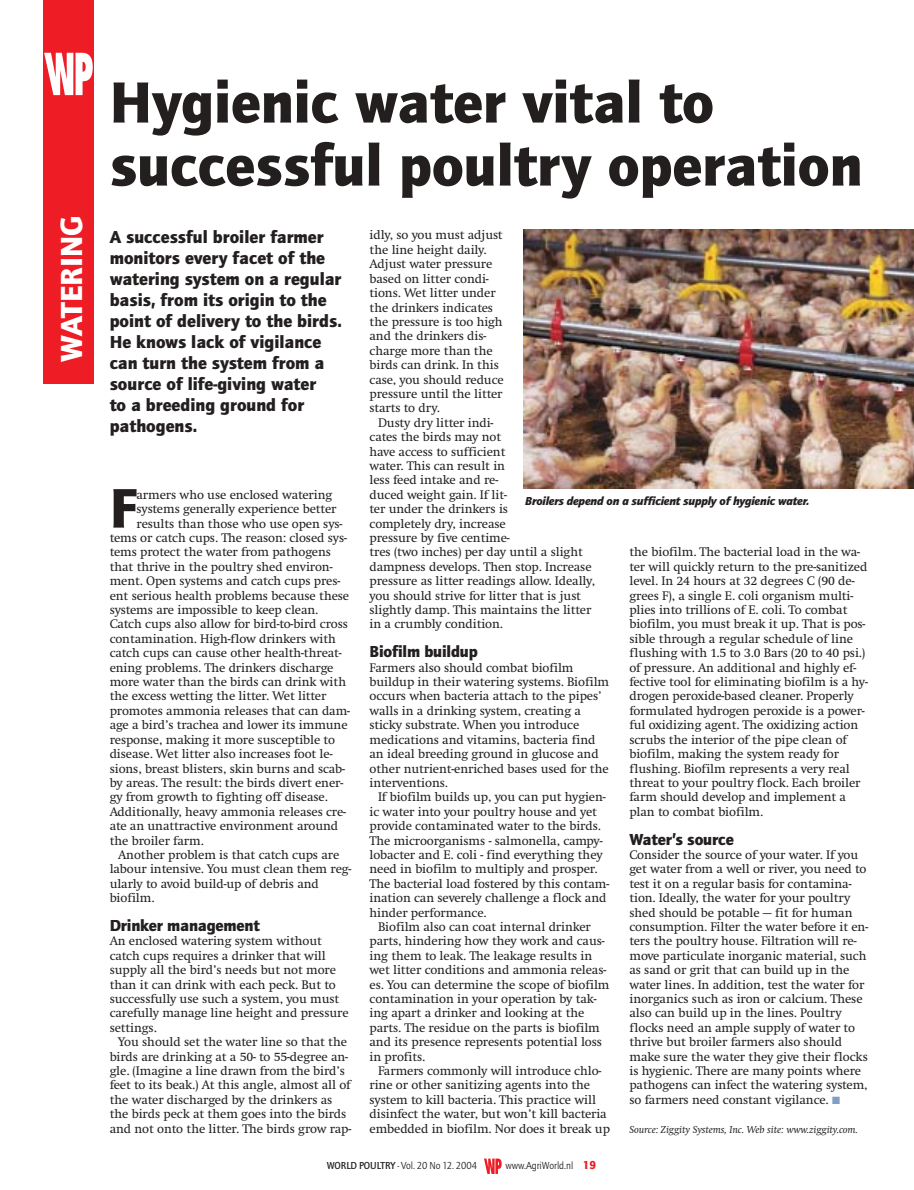
<style>
.page{position:relative;width:914px;height:1190px;background:#fff}
.page>*{position:absolute;margin:0;border:0;box-sizing:border-box;transform-origin:0 0}
.t1{font:900 60px/63px "Quay Itc T";color:#231f1f}
.t2{font:900 57.6px "Quay Itc T";color:#231f1f}
.t3{font:900 31.5px "Quay Itc T";color:#fff}
.t4{font:900 18px/21px "Quay Itc T";color:#231f1f}
.t5{font:900 16.5px "Quay Itc T";letter-spacing:-.01em;color:#231f1f}
.t6{font:12.9px/14.4px "Swift";letter-spacing:-.01em;color:#231f1f}
.t7{font:italic 900 12px "Quay Itc T";letter-spacing:-.015em;color:#231f1f}
.t8{font:italic 10.5px "Swift";letter-spacing:-.01em;color:#231f1f}
.t9{font:10.5px "Quay Itc T";color:#231f1f;scale:.95 1}
.s1{color:#829fc3}
.s2{font-weight:700}
.s3{font-weight:900;font-size:12px;color:#ee1c24}
</style>
<div class="page">
<div style="left:43px;top:0;width:50px;height:383px;background:#ee1c24"></div>
<svg style="left:44px;top:53px;width:49px;height:42px"></svg>
<svg style="left:484px;top:1158px;width:17px;height:15px"></svg>
<img style="left:524px;top:230px;width:390px;height:258px">
<h3 class="t3" style="left:61px;top:362px;width:147px;rotate:-90deg">WATERING</h3>
<h1 class="t1" style="left:110px;top:77px;width:754px">Hygienic water vital to successful poultry operation</h1>
<p class="t4" style="left:110px;top:229px;width:234px">A successful broiler farmer monitors every facet of the watering system on a regular basis, from its origin to the point of delivery to the birds.<br>He knows lack of vigilance can turn the system from a source of life-giving water<br>to a breeding ground for pathogens.</p>
<p class="t6" style="left:369px;top:229px;width:136px">idly, so you must adjust the line height daily.<br>Adjust water pressure based on litter condi&shy;tions. Wet litter under the drinkers indicates the pressure is too high and the drinkers dis&shy;charge more than the birds can drink. In this case, you should reduce pressure until the litter starts to dry.</p>
<p class="t6" style="left:369px;top:416px;width:227px;text-indent:9px">Dusty dry litter indi-<br>cates the birds may not<br>have access to sufficient<br>water. This can result in<br>less feed intake and re-<br>duced weight gain. If lit-<br>ter under the drinkers is<br>completely dry, increase<br>pressure by five centime-<br>tres (two inches) per day until a slight dampness develops. Then stop. Increase pressure as litter readings allow. Ideally, you should strive for litter that is just slightly damp. This maintains the litter in a crumbly condition.</p>
<p class="t5" style="left:369px;top:646px;width:110px">Biofilm buildup</p>
<p class="t6" style="left:369px;top:661px;width:241px">Farmers also should combat biofilm buildup in their watering systems. Biofilm occurs when bacteria attach to the pipes’ walls in a drinking system, creating a sticky substrate. When you introduce medications and vitamins, bacteria find an ideal breeding ground in glucose and other nutrient-enriched bases used for the interventions.</p>
<p class="t6" style="left:369px;top:791px;width:241px;text-indent:9px">If biofilm builds up, you can put hygien&shy;ic water into your poultry house and yet provide contaminated water to the birds.<br>The microorganisms - salmonella, campy&shy;lobacter and E. coli - find everything they need in biofilm to multiply and prosper.<br>The bacterial load fostered by this contam&shy;ination can severely challenge a flock and hinder performance.</p>
<p class="t6" style="left:369px;top:920px;width:241px;text-indent:9px">Biofilm also can coat internal drinker parts, hindering how they work and caus&shy;ing them to leak. The leakage results in wet litter conditions and ammonia releas&shy;es. You can determine the scope of biofilm contamination in your operation by tak&shy;ing apart a drinker and looking at the parts. The residue on the parts is biofilm and its presence represents potential loss in profits.</p>
<p class="t6" style="left:369px;top:1064px;width:242px;text-indent:9px">Farmers commonly will introduce chlo&shy;rine or other sanitizing agents into the system to kill bacteria. This practice will disinfect the water, but won’t kill bacteria embedded in biofilm. Nor does it break up</p>
<h2 class="t2" style="left:110px;top:488px;width:29px">F</h2>
<p class="t6" style="left:136px;top:488px;width:197px">armers who use enclosed watering</p>
<p class="t7" style="left:525px;top:497px;width:286px">Broilers depend on a sufficient supply of hygienic water.</p>
<p class="t6" style="left:136px;top:503px;width:201px">systems generally experience better</p>
<p class="t6" style="left:136px;top:517px;width:207px">results than those who use open sys-</p>
<p class="t6" style="left:110px;top:531px;width:239px">tems or catch cups. The reason: closed sys-</p>
<p class="t6" style="left:110px;top:546px;width:223px">tems protect the water from pathogens</p>
<p class="t6" style="left:110px;top:560px;width:224px">that thrive in the poultry shed environ-</p>
<p class="t6" style="left:110px;top:575px;width:232px">ment. Open systems and catch cups pres-</p>
<p class="t6" style="left:110px;top:589px;width:241px">ent serious health problems because these</p>
<p class="t6" style="left:110px;top:603px;width:210px">systems are impossible to keep clean.</p>
<p class="t6" style="left:110px;top:618px;width:240px">Catch cups also allow for bird-to-bird cross</p>
<p class="t6" style="left:110px;top:632px;width:228px">contamination. High-flow drinkers with</p>
<p class="t6" style="left:110px;top:647px;width:233px">catch cups can cause other health-threat-</p>
<p class="t6" style="left:110px;top:661px;width:225px">ening problems. The drinkers discharge</p>
<p class="t6" style="left:110px;top:675px;width:238px">more water than the birds can drink with</p>
<p class="t6" style="left:110px;top:690px;width:218px">the excess wetting the litter. Wet litter</p>
<p class="t6" style="left:110px;top:704px;width:242px">promotes ammonia releases that can dam-</p>
<p class="t6" style="left:110px;top:719px;width:239px">age a bird’s trachea and lower its immune</p>
<p class="t6" style="left:110px;top:733px;width:227px">response, making it more susceptible to</p>
<p class="t6" style="left:110px;top:747px;width:224px">disease. Wet litter also increases foot le-</p>
<p class="t6" style="left:110px;top:762px;width:237px">sions, breast blisters, skin burns and scab-</p>
<p class="t6" style="left:110px;top:776px;width:235px">by areas. The result: the birds divert ener-</p>
<p class="t6" style="left:110px;top:791px;width:219px">gy from growth to fighting off disease.</p>
<p class="t6" style="left:110px;top:805px;width:238px">Additionally, heavy ammonia releases cre-</p>
<p class="t6" style="left:110px;top:819px;width:230px">ate an unattractive environment around</p>
<p class="t6" style="left:110px;top:834px;width:96px">the broiler farm.</p>
<p class="t6" style="left:118px;top:848px;width:223px">Another problem is that catch cups are</p>
<p class="t6" style="left:110px;top:863px;width:243px">labour intensive. You must clean them reg-</p>
<p class="t6" style="left:110px;top:877px;width:211px">ularly to avoid build-up of debris and</p>
<p class="t6" style="left:110px;top:892px;width:46px">biofilm.</p>
<p class="t5" style="left:110px;top:919px;width:152px">Drinker management</p>
<p class="t6" style="left:110px;top:935px;width:240px">An enclosed watering system without catch cups requires a drinker that will supply all the bird’s needs but not more than it can drink with each peck. But to successfully use such a system, you must carefully manage line height and pressure settings.</p>
<p class="t6" style="left:110px;top:1035px;width:243px;text-indent:9px">You should set the water line so that the birds are drinking at a 50- to 55-degree an&shy;gle. (Imagine a line drawn from the bird’s feet to its beak.) At this angle, almost all of the water discharged by the drinkers as the birds peck at them goes into the birds and not onto the litter. The birds grow rap-</p>
<p class="t6" style="left:629px;top:546px;width:240px">the biofilm. The bacterial load in the wa&shy;ter will quickly return to the pre-sanitized level. In 24 hours at 32 degrees C (90 de&shy;grees F), a single E. coli organism multi&shy;plies into trillions of E. coli. To combat biofilm, you must break it up. That is pos&shy;sible through a regular schedule of line flushing with 1.5 to 3.0 Bars (20 to 40 psi.) of pressure. An additional and highly ef&shy;fective tool for eliminating biofilm is a hy&shy;drogen peroxide-based cleaner. Properly formulated hydrogen peroxide is a power&shy;ful oxidizing agent. The oxidizing action scrubs the interior of the pipe clean of biofilm, making the system ready for flushing. Biofilm represents a very real threat to your poultry flock. Each broiler farm should develop and implement a plan to combat biofilm.</p>
<p class="t5" style="left:629px;top:833px;width:106px">Water’s source</p>
<p class="t6" style="left:629px;top:848px;width:240px">Consider the source of your water. If you get water from a well or river, you need to test it on a regular basis for contamina&shy;tion. Ideally, the water for your poultry shed should be potable — fit for human consumption. Filter the water before it en&shy;ters the poultry house. Filtration will re&shy;move particulate inorganic material, such as sand or grit that can build up in the water lines. In addition, test the water for inorganics such as iron or calcium. These also can build up in the lines. Poultry flocks need an ample supply of water to thrive but broiler farmers also should make sure the water they give their flocks is hygienic. There are many points where pathogens can infect the watering system, so farmers need constant vigilance. <span class="s1">■</span></p>
<p class="t8" style="left:629px;top:1125px;width:230px">Source: Ziggity Systems, Inc. Web site: www.ziggity.com.</p>
<p class="t9" style="left:327px;top:1162px;width:160px"><span class="s2">WORLD POULTRY</span> - Vol. 20 No 12. 2004</p>
<p class="t9" style="left:505px;top:1162px;width:97px">www.AgriWorld.nl <span class="s3">19</span></p>
</div>
